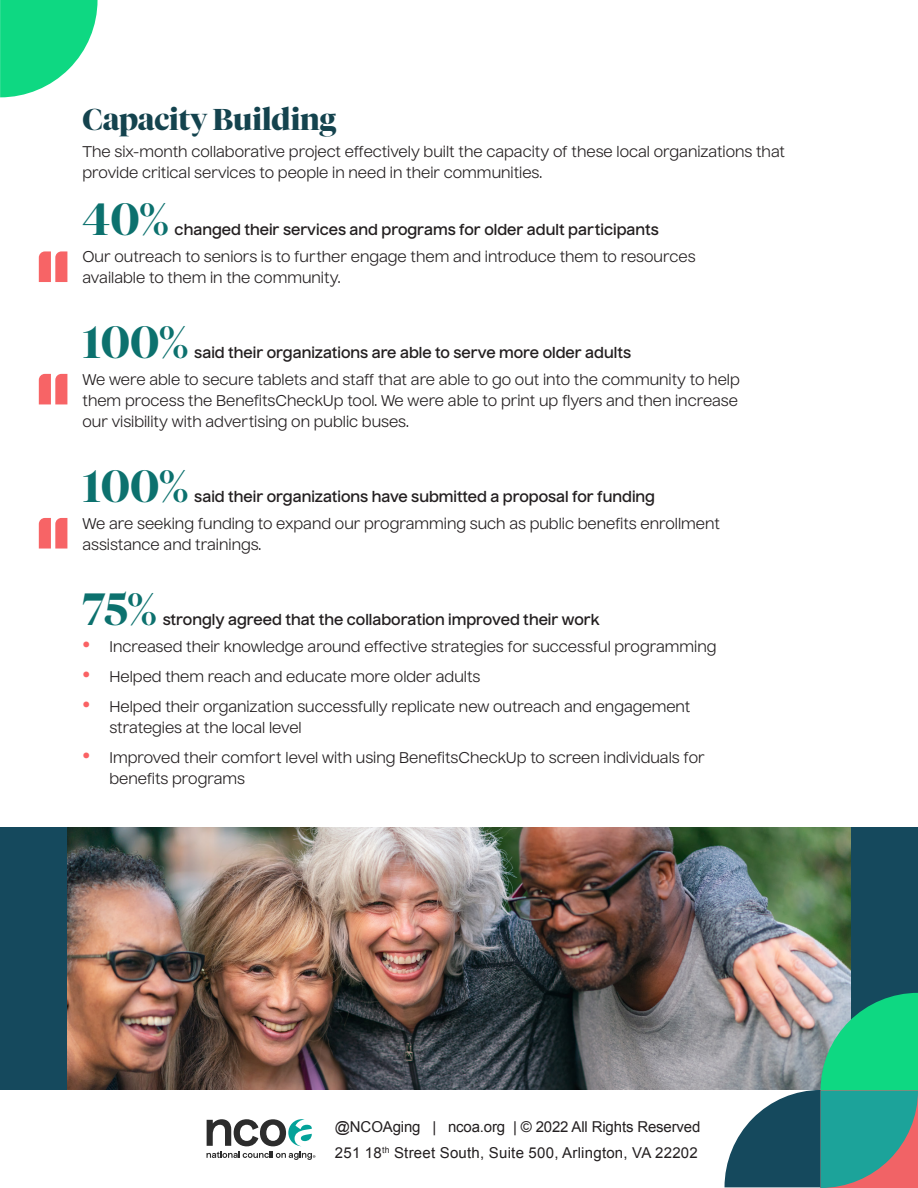
<style>
.page{position:relative;width:918px;height:1188px;background:#fff}
.page>*{position:absolute;margin:0;border:0;box-sizing:border-box;transform-origin:0 0}
.t1{font:600 45px "Tiempos Fine";color:#0c716e}
.t2{font:700 30px "Tiempos Fine";color:#14434e}
.t3{font:15px/21px "Nuckle";color:#231f20}
.ParaStyle06-Leading{font:15px/25.5px "Arial";letter-spacing:.005em;color:#231f20}
.t4{font:600 15px "Nuckle";color:#231f20}
.s1{font-weight:600}
.s2{font-size:21px;color:#fa6264}
</style>
<div class="page">
<div style="left:0;top:827px;width:918px;height:263px;background:#15495d"></div>
<svg style="left:206px;top:1119px;width:109px;height:41px"></svg>
<svg style="left:0;top:0;width:98px;height:97px"></svg>
<img style="left:68px;top:827px;width:783px;height:263px">
<svg style="left:725px;top:993px;width:193px;height:195px;background:#56998b"></svg>
<svg style="left:39px;top:251px;width:28px;height:31px"></svg>
<svg style="left:39px;top:374px;width:28px;height:30px"></svg>
<svg style="left:39px;top:518px;width:28px;height:31px"></svg>
<p class="t2" style="left:82px;top:101px;width:255px">Capacity Building</p>
<p class="t3" style="left:82px;top:141px;width:704px">The six-month collaborative project effectively built the capacity of these local organizations that provide critical services to people in need in their communities.</p>
<p class="t1" style="left:82px;top:192px;width:88px">40%</p>
<p class="t3" style="left:82px;top:216px;width:615px;line-height:27px;text-indent:92px"><span class="s1">changed their services and programs for older adult participants<br></span>Our outreach to seniors is to further engage them and introduce them to resources</p>
<p class="t3" style="left:82px;top:267px;width:259px">available to them in the community.</p>
<p class="t1" style="left:82px;top:315px;width:108px">100%</p>
<p class="t3" style="left:82px;top:339px;width:659px;line-height:27px;text-align:center"><span class="s1">said their organizations are able to serve more older adults<br></span>We were able to secure tablets and staff that are able to go out into the community to help</p>
<p class="t3" style="left:82px;top:390px;width:657px">them process the BenefitsCheckUp tool. We were able to print up flyers and then increase our visibility with advertising on public buses.</p>
<p class="t1" style="left:82px;top:459px;width:108px">100%</p>
<p class="t3" style="left:82px;top:483px;width:639px;line-height:27px;text-indent:112px"><span class="s1">said their organizations have submitted a proposal for funding<br></span>We are seeking funding to expand our programming such as public benefits enrollment</p>
<p class="t3" style="left:82px;top:534px;width:180px">assistance and trainings.</p>
<p class="t1" style="left:82px;top:582px;width:76px">75%</p>
<p class="t4" style="left:163px;top:610px;width:439px">strongly agreed that the collaboration improved their work</p>
<p class="t3" style="left:82px;top:636px;width:636px"><span class="s2">•</span> Increased their knowledge around effective strategies for successful programming</p>
<p class="t3" style="left:82px;top:666px;width:399px"><span class="s2">•</span> Helped them reach and educate more older adults</p>
<p class="t3" style="left:110px;top:696px;width:582px;text-indent:-27px"><span class="s2">•</span> Helped their organization successfully replicate new outreach and engagement strategies at the local level</p>
<p class="t3" style="left:110px;top:747px;width:597px;text-indent:-27px"><span class="s2">•</span> Improved their comfort level with using BenefitsCheckUp to screen individuals for benefits programs</p>
<p class="ParaStyle06-Leading" style="left:335px;top:1114px;width:367px">@NCOAging | ncoa.org | © 2022 All Rights Reserved<br>251 18<sup>th</sup> Street South, Suite 500, Arlington, VA 22202</p>
</div>
